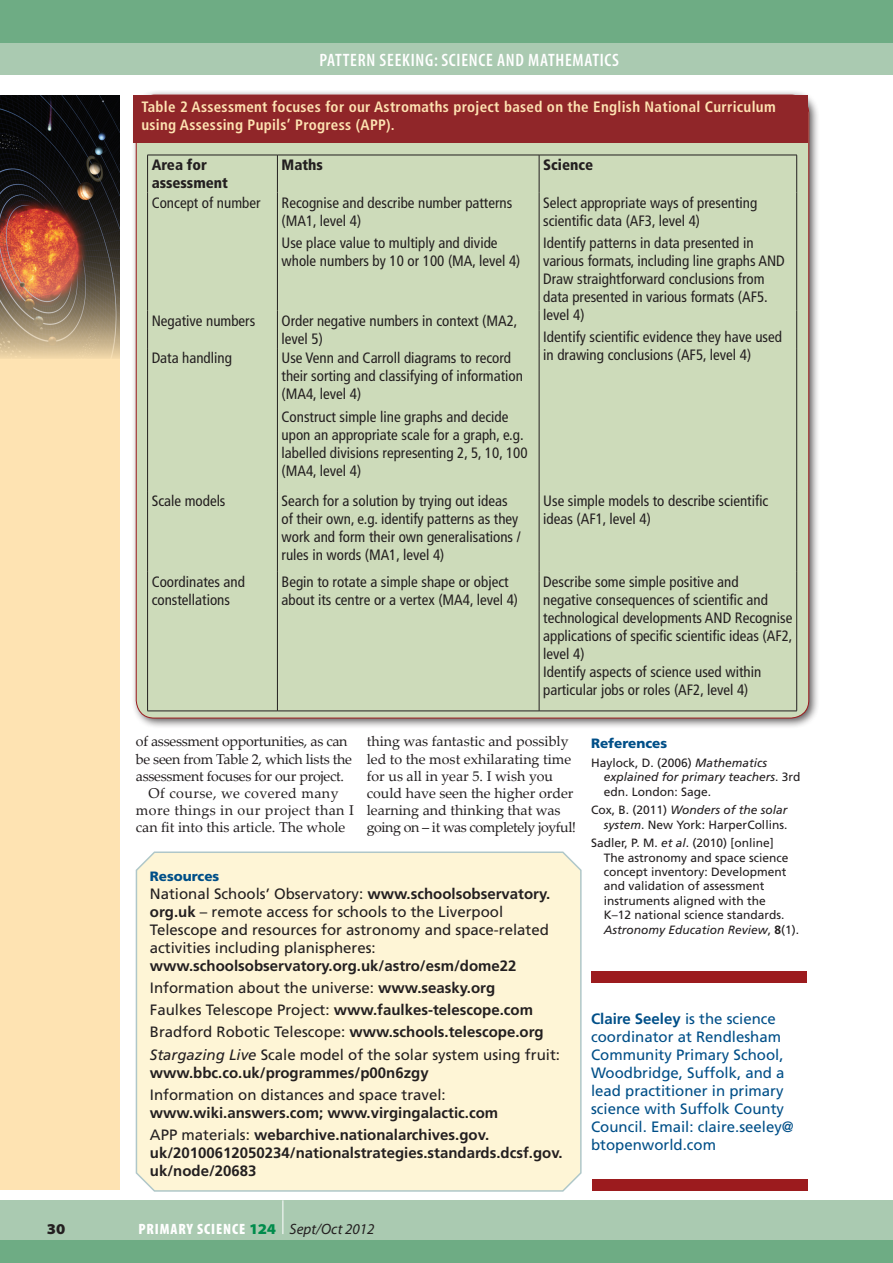
<style>
.page{position:relative;width:893px;height:1263px;background:#fff}
.page>*{position:absolute;margin:0;border:0;box-sizing:border-box;transform-origin:0 0}
.t1{font:18px "Myriad MM 565 300";letter-spacing:-.08em;color:#fff}
.t2{font:condensed 15px/18px "Frutiger";color:#231f20}
.t3{font:15px/22.2px "Frutiger";color:#231f20}
.t4{font:700 15px/22.4px "Frutiger";color:#231f20}
.t5{font:15px/18px "Frutiger";color:#004f88}
.t6{font:700 condensed 15px/18px "Frutiger";letter-spacing:.02em;color:#fee3b2}
.t7{font:900 condensed 15px/18px "Frutiger";color:#231f20}
.t8{font:15px "Myriad MM 830 300";letter-spacing:.03em;color:#fff}
.t9{font:15px "Myriad MM It 400 600";color:#231f20}
.t10{font:15px "Myriad MM 830 700";color:#231f20}
.t11{font:14.25px/17.1px "Palatino Linotype";color:#231f20}
.t12{font:14.25px "Palatino Linotype";letter-spacing:-.02em;color:#231f20}
.t13{font:14.25px "Palatino Linotype";letter-spacing:.03em;color:#231f20}
.t14{font:900 13.5px "Frutiger";color:#004f88}
.t15{font:12px/14.4px "Frutiger";color:#231f20;text-align:right}
.t16{font:italic 12px/14.4px "Frutiger";color:#231f20}
.s1{font-weight:700}
.s2{font-style:italic}
.s3{font-weight:400}
.s4{font-style:normal}
.s5{font-family:"Myriad MM 830 700";color:#008c4c}
</style>
<div class="page">
<div style="left:0;top:1200px;width:136px;height:40px;background:#aacab1"></div>
<div style="left:0;top:1240px;width:893px;height:23px;background:#6eac84"></div>
<div style="left:0;top:0;width:893px;height:43px;background:#6eac84"></div>
<div style="left:0;top:43px;width:893px;height:32px;background:#aacab1"></div>
<div style="left:135px;top:1200px;width:758px;height:40px;background:#aacab1"></div>
<hr style="left:282px;top:1200px;width:1px;height:34px;background:#fff">
<div style="left:131px;top:90px;width:689px;height:640px;background:#231f20;opacity:.75"></div>
<div style="left:136px;top:95px;width:673px;height:623px;background:#cddbba;border-radius:18px"></div>
<hr style="left:277px;top:155px;width:1px;height:37px;background:#231f20">
<hr style="left:539px;top:155px;width:1px;height:37px;background:#231f20">
<hr style="left:277px;top:192px;width:1px;height:119px;background:#231f20">
<hr style="left:539px;top:192px;width:1px;height:119px;background:#231f20">
<hr style="left:277px;top:311px;width:1px;height:37px;background:#231f20">
<hr style="left:539px;top:311px;width:1px;height:37px;background:#231f20">
<hr style="left:277px;top:348px;width:1px;height:143px;background:#231f20">
<hr style="left:539px;top:348px;width:1px;height:143px;background:#231f20">
<hr style="left:277px;top:491px;width:1px;height:80px;background:#231f20">
<hr style="left:539px;top:491px;width:1px;height:80px;background:#231f20">
<hr style="left:277px;top:571px;width:1px;height:140px;background:#231f20">
<hr style="left:539px;top:571px;width:1px;height:140px;background:#231f20">
<hr style="left:147px;top:155px;width:130px;height:1px;background:#231f20">
<hr style="left:147px;top:155px;width:1px;height:37px;background:#231f20">
<hr style="left:277px;top:155px;width:262px;height:1px;background:#231f20">
<hr style="left:539px;top:155px;width:258px;height:1px;background:#231f20">
<hr style="left:796px;top:155px;width:1px;height:37px;background:#231f20">
<hr style="left:147px;top:192px;width:1px;height:119px;background:#231f20">
<hr style="left:796px;top:192px;width:1px;height:119px;background:#231f20">
<hr style="left:796px;top:311px;width:1px;height:37px;background:#231f20">
<hr style="left:796px;top:348px;width:1px;height:143px;background:#231f20">
<hr style="left:147px;top:311px;width:1px;height:37px;background:#231f20">
<hr style="left:147px;top:348px;width:1px;height:143px;background:#231f20">
<hr style="left:147px;top:491px;width:1px;height:80px;background:#231f20">
<hr style="left:796px;top:491px;width:1px;height:80px;background:#231f20">
<hr style="left:147px;top:571px;width:1px;height:140px;background:#231f20">
<hr style="left:147px;top:711px;width:130px;height:1px;background:#231f20">
<hr style="left:277px;top:711px;width:262px;height:1px;background:#231f20">
<hr style="left:796px;top:571px;width:1px;height:140px;background:#231f20">
<hr style="left:539px;top:711px;width:258px;height:1px;background:#231f20">
<div style="left:133px;top:95px;width:674px;height:48px;background:#902629"></div>
<div style="left:0;top:95px;width:120px;height:1094px;background:#fee3b2"></div>
<img style="left:0;top:96px;width:119px;height:262px">
<div style="left:591px;top:971px;width:215px;height:11px;background:#9c1b1e"></div>
<div style="left:592px;top:1180px;width:215px;height:11px;background:#9c1b1e"></div>
<div style="left:135px;top:851px;width:447px;height:341px;background:#fef5d6"></div>
<p class="t1" style="left:319px;top:52px;width:303px">PATTERN SEEKING: SCIENCE ANDMATHEMATICS</p>
<p class="t6" style="left:141px;top:98px;width:636px">Table 2 Assessment focuses for our Astromaths project based on the English National Curriculum using Assessing Pupils’ Progress (APP).</p>
<p class="t7" style="left:152px;top:156px;width:78px">Area for assessment</p>
<p class="t7" style="left:282px;top:156px;width:43px">Maths</p>
<p class="t7" style="left:543px;top:156px;width:51px">Science</p>
<p class="t2" style="left:152px;top:194px;width:110px">Concept of number</p>
<p class="t2" style="left:282px;top:194px;width:232px">Recognise and describe number patterns (MA1, level 4)</p>
<p class="t2" style="left:282px;top:234px;width:240px">Use place value to multiply and divide whole numbers by 10 or 100 (MA, level 4)</p>
<p class="t2" style="left:543px;top:194px;width:216px">Select appropriate ways of presenting scientific data (AF3, level 4)</p>
<p class="t2" style="left:543px;top:234px;width:243px">Identify patterns in data presented in various formats, including line graphs AND Draw straightforward conclusions from data presented in various formats (AF5. level 4)</p>
<p class="t2" style="left:543px;top:328px;width:240px">Identify scientific evidence they have used in drawing conclusions (AF5, level 4)</p>
<p class="t2" style="left:152px;top:312px;width:105px">Negative numbers</p>
<p class="t2" style="left:282px;top:312px;width:237px">Order negative numbers in context (MA2, level 5)</p>
<p class="t2" style="left:152px;top:349px;width:82px">Data handling</p>
<p class="t2" style="left:282px;top:349px;width:243px">Use Venn and Carroll diagrams to record their sorting and classifying of information (MA4, level 4)</p>
<p class="t2" style="left:282px;top:408px;width:248px">Construct simple line graphs and decide upon an appropriate scale for a graph, e.g. labelled divisions representing 2, 5, 10, 100 (MA4, level 4)</p>
<p class="t2" style="left:152px;top:492px;width:75px">Scale models</p>
<p class="t2" style="left:282px;top:492px;width:241px">Search for a solution by trying out ideas of their own, e.g. identify patterns as they work and form their own generalisations / rules in words (MA1, level 4)</p>
<p class="t2" style="left:543px;top:492px;width:227px">Use simple models to describe scientific ideas (AF1, level 4)</p>
<p class="t2" style="left:152px;top:572px;width:95px">Coordinates and constellations</p>
<p class="t2" style="left:282px;top:572px;width:238px">Begin to rotate a simple shape or object about its centre or a vertex (MA4, level 4)</p>
<p class="t2" style="left:543px;top:572px;width:251px">Describe some simple positive and<br>negative consequences of scientific and technological developments AND Recognise applications of specific scientific ideas (AF2, level 4)<br>Identify aspects of science used within particular jobs or roles (AF2, level 4)</p>
<p class="t12" style="left:136px;top:731px;width:213px">of assessment opportunities, as can</p>
<p class="t12" style="left:136px;top:748px;width:218px">be seen from Table 2, which lists the</p>
<p class="t12" style="left:136px;top:766px;width:210px">assessment focuses for our project.</p>
<p class="t13" style="left:149px;top:783px;width:191px">Of course, we covered many</p>
<p class="t13" style="left:136px;top:800px;width:219px">more things in our project than I</p>
<p class="t11" style="left:136px;top:818px;width:211px">can fit into this article. The whole</p>
<p class="t11" style="left:367px;top:732px;width:211px">thing was fantastic and possibly led to the most exhilarating time for us all in year 5. I wish you could have seen the higher order learning and thinking that was going on – it was completely joyful!</p>
<p class="t14" style="left:150px;top:868px;width:71px">Resources</p>
<p class="t3" style="left:150px;top:884px;width:402px;line-height:18px">National Schools’ Observatory: <span class="s1">www.schoolsobservatory. org.uk</span> – remote access for schools to the Liverpool Telescope and resources for astronomy and space-related activities including planispheres:</p>
<p class="t3" style="left:150px;top:954px;width:412px"><span class="s1">www.schoolsobservatory.org.uk/astro/esm/dome22<br></span>Information about the universe: <span class="s1">www.seasky.org<br></span>Faulkes Telescope Project: <span class="s1">www.faulkes-telescope.com </span>Bradford Robotic Telescope: <span class="s1">www.schools.telescope.org </span><span class="s2">Stargazing Live</span> Scale model of the solar system using fruit:</p>
<p class="t4" style="left:150px;top:1061px;width:280px">www.bbc.co.uk/programmes/p00n6zgy</p>
<p class="t3" style="left:150px;top:1084px;width:297px">Information on distances and space travel:</p>
<p class="t4" style="left:150px;top:1102px;width:350px">www.wiki.answers.com; www.virgingalactic.com<br><span class="s3">APP materials:</span> webarchive.nationalarchives.gov.</p>
<p class="t4" style="left:150px;top:1144px;width:414px;line-height:18px">uk/20100612050234/nationalstrategies.standards.dcsf.gov. uk/node/20683</p>
<p class="t14" style="left:591px;top:735px;width:78px">References</p>
<p class="t16" style="left:604px;top:755px;width:198px;text-indent:-13px"><span class="s4">Haylock, D. (2006)</span> Mathematics explained for primary teachers<span class="s4">. 3rd edn. London: Sage.</span></p>
<p class="t15" style="left:591px;top:803px;width:198px">Cox, B. (2011) <span class="s2">Wonders of the solar system</span>. New York: HarperCollins.</p>
<p class="t15" style="left:604px;top:836px;width:197px;text-align:left;text-indent:-13px">Sadler, P. M. <span class="s2">et al</span>. (2010) [online]<br>The astronomy and space science concept inventory: Development and validation of assessment instruments aligned with the<br>K–12 national science standards.<br><span class="s2">Astronomy Education Review</span>, <span class="s1">8</span>(1).</p>
<p class="t5" style="left:591px;top:1010px;width:204px"><span class="s1">Claire Seeley</span> is the science coordinator at Rendlesham<br>Community Primary School,<br>Woodbridge, Suffolk, and a lead practitioner in primary science with Suffolk County<br>Council. Email: claire.seeley@ btopenworld.com</p>
<p class="t10" style="left:47px;top:1222px;width:18px">30</p>
<p class="t8" style="left:138px;top:1222px;width:138px">PRIMARY SCIENCE <span class="s5">124</span></p>
<p class="t9" style="left:290px;top:1222px;width:86px">Sept/Oct 2012</p>
</div>
